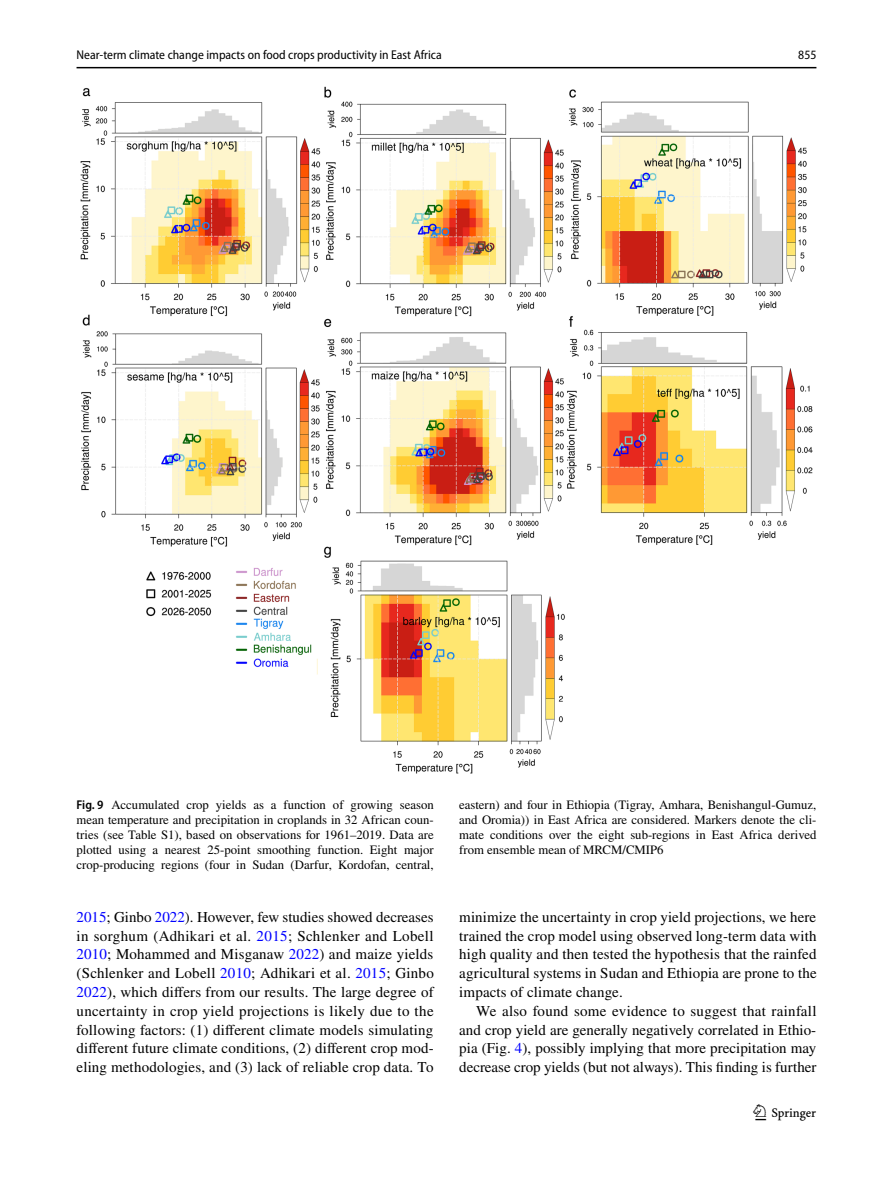
<style>
.page{position:relative;width:893px;height:1187px;background:#fff}
.page>*{position:absolute;margin:0;border:0;box-sizing:border-box;transform-origin:0 0}
.t1{font:22.5px "Springnew Regular 3";color:#000}
.t2{font:15px/18.8px "STIX";letter-spacing:.005em;color:#000;text-align:justify}
.t3{font:12.75px/15px "STIX";color:#000;text-align:justify}
.t4{font:semi-condensed 12.75px "Myriad Pro";color:#000}
.s1{font-family:"Myriad Pro";font-weight:600;font-stretch:semi-condensed}
.s2{color:#00f}
</style>
<div class="page">
<hr style="left:77px;top:67px;width:739px;height:1px;background:#000">
<img style="left:81px;top:87px;width:731px;height:686px">
<p class="t4" style="left:77px;top:48px;width:367px">Near‑term climate change impacts on food crops productivity in East Africa</p>
<p class="t4" style="left:798px;top:48px;width:20px">855</p>
<p class="t3" style="left:77px;top:797px;width:359px"><span class="s1">Fig. 9</span> Accumulated crop yields as a function of growing season mean temperature and precipitation in croplands in 32 African coun&shy;tries (see Table S1), based on observations for 1961–2019. Data are plotted using a nearest 25-point smoothing function. Eight major crop-producing regions (four in Sudan (Darfur, Kordofan, central,</p>
<p class="t3" style="left:459px;top:797px;width:359px">eastern) and four in Ethiopia (Tigray, Amhara, Benishangul-Gumuz, and Oromia)) in East Africa are considered. Markers denote the cli&shy;mate conditions over the eight sub-regions in East Africa derived from ensemble mean of MRCM/CMIP6</p>
<p class="t2" style="left:77px;top:908px;width:359px"><span class="s2">2015</span>; Ginbo <span class="s2">2022</span>). However, few studies showed decreases in sorghum (Adhikari et al. <span class="s2">2015</span>; Schlenker and Lobell <span class="s2">2010</span>; Mohammed and Misganaw <span class="s2">2022</span>) and maize yields (Schlenker and Lobell <span class="s2">2010</span>; Adhikari et al. <span class="s2">2015</span>; Ginbo <span class="s2">2022</span>), which differs from our results. The large degree of uncertainty in crop yield projections is likely due to the following factors: (1) different climate models simulating different future climate conditions, (2) different crop mod&shy;eling methodologies, and (3) lack of reliable crop data. To</p>
<p class="t2" style="left:459px;top:908px;width:359px">minimize the uncertainty in crop yield projections, we here trained the crop model using observed long-term data with high quality and then tested the hypothesis that the rainfed agricultural systems in Sudan and Ethiopia are prone to the impacts of climate change.</p>
<p class="t2" style="left:459px;top:1002px;width:359px;text-indent:17px">We also found some evidence to suggest that rainfall and crop yield are generally negatively correlated in Ethio&shy;pia (Fig. <span class="s2">4</span>), possibly implying that more precipitation may decrease crop yields (but not always). This finding is further</p>
<h1 class="t1" style="left:755px;top:1104px;width:62px">1 3</h1>
</div>
